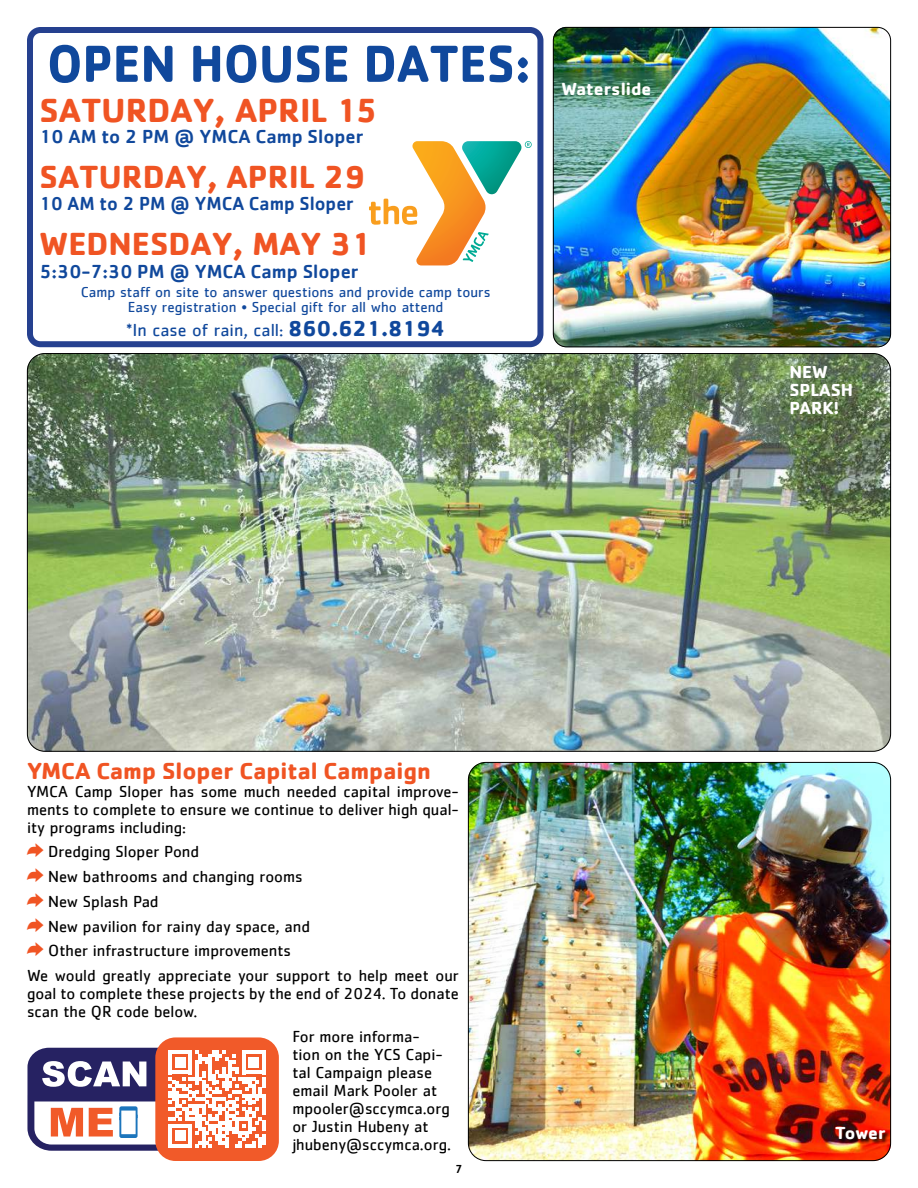
<style>
.page{position:relative;width:918px;height:1188px;background:#fff}
.page>*{position:absolute;margin:0;border:0;box-sizing:border-box;transform-origin:0 0}
.t1{font:700 54px "Cachet";color:#10489c;scale:.93 1}
.t2{font:700 34.5px "Cachet";color:#f05423}
.t3{font:700 33px "Cachet";color:#f05423}
.t4{font:700 24px "Cachet";color:#f05423}
.t5{font:500 19.5px "Cachet";color:#10489c}
.t6{font:18px "Cachet";color:#10489c}
.t7{font:700 18px/18px "Cachet";color:#fff}
.t8{font:16.5px/18px "Cachet";color:#000}
.t9{font:15px/15px "Cachet";color:#10489c;text-align:center}
.t10{font:500 12px "Cachet";color:#000}
.s1{font-weight:700;font-size:22.5px}
.s2{font-family:"Altemus Pointers";color:#f05423}
</style>
<div class="page">
<img style="left:27px;top:353px;width:864px;height:398px">
<div style="left:27px;top:27px;width:516px;height:320px;border:6px solid #25408f;border-radius:10px"></div>
<img style="left:553px;top:27px;width:338px;height:320px">
<div style="left:553px;top:27px;width:338px;height:320px;border:1px solid #000;border-radius:13px"></div>
<svg style="left:369px;top:141px;width:163px;height:124px"></svg>
<img style="left:468px;top:762px;width:423px;height:399px">
<svg style="left:835px;top:1126px;width:56px;height:18px"></svg>
<div style="left:155px;top:1037px;width:124px;height:124px;background:#f15a29;border-radius:20px"></div>
<svg style="left:27px;top:1048px;width:239px;height:103px"></svg>
<hr style="left:262px;top:1064px;width:4px;height:10px;background:#fff">
<hr style="left:262px;top:1077px;width:4px;height:10px;background:#fff">
<hr style="left:262px;top:1094px;width:4px;height:20px;background:#fff">
<hr style="left:262px;top:1121px;width:4px;height:10px;background:#fff">
<hr style="left:262px;top:1134px;width:4px;height:10px;background:#fff">
<h1 class="t1" style="left:47px;top:29px;width:522px">OPEN HOUSE DATES:</h1>
<h2 class="t2" style="left:40px;top:88px;width:339px">SATURDAY, APRIL 15</h2>
<p class="t5" style="left:40px;top:124px;width:325px">10 AM to 2 PM @ YMCA Camp Sloper</p>
<h3 class="t3" style="left:40px;top:155px;width:328px">SATURDAY, APRIL 29</h3>
<p class="t5" style="left:40px;top:192px;width:316px">10 AM to 2 PM @ YMCA Camp Sloper</p>
<h3 class="t3" style="left:40px;top:223px;width:334px">WEDNESDAY, MAY 31</h3>
<p class="t5" style="left:40px;top:259px;width:321px">5:30-7:30 PM @ YMCA Camp Sloper</p>
<p class="t9" style="left:81px;top:284px;width:411px">Camp staff on site to answer questions and provide camp tours<br>Easy registration • Special gift for all who attend</p>
<p class="t6" style="left:126px;top:320px;width:321px">*In case of rain, call: <span class="s1">860.621.8194</span></p>
<p class="t7" style="left:562px;top:79px;width:91px">Waterslide</p>
<h3 class="t4" style="left:27px;top:755px;width:405px">YMCA Camp Sloper Capital Campaign</h3>
<p class="t8" style="left:27px;top:782px;width:434px;text-align:justify">YMCA Camp Sloper has some much needed capital improve&shy;ments to complete to ensure we continue to deliver high qual&shy;ity programs including:</p>
<p class="t8" style="left:27px;top:839px;width:433px;line-height:24.8px"><span class="s2">π</span> Dredging Sloper Pond<br><span class="s2">π</span> New bathrooms and changing rooms<br><span class="s2">π</span> New Splash Pad<br><span class="s2">π</span> New pavilion for rainy day space, and<br><span class="s2">π</span> Other infrastructure improvements<br>We would greatly appreciate your support to help meet our</p>
<p class="t8" style="left:27px;top:984px;width:433px">goal to complete these projects by the end of 2024. To donate scan the QR code below.</p>
<p class="t8" style="left:292px;top:1027px;width:160px">For more informa&shy;tion on the YCS Capi&shy;tal Campaign please email Mark Pooler at mpooler@sccymca.org or Justin Hubeny at jhubeny@sccymca.org.</p>
<p class="t10" style="left:455px;top:1161px;width:9px">7</p>
<p class="t7" style="left:789px;top:362px;width:65px">NEW<br>SPLASH<br>PARK!</p>
<p class="t7" style="left:835px;top:1123px;width:52px">Tower</p>
</div>
